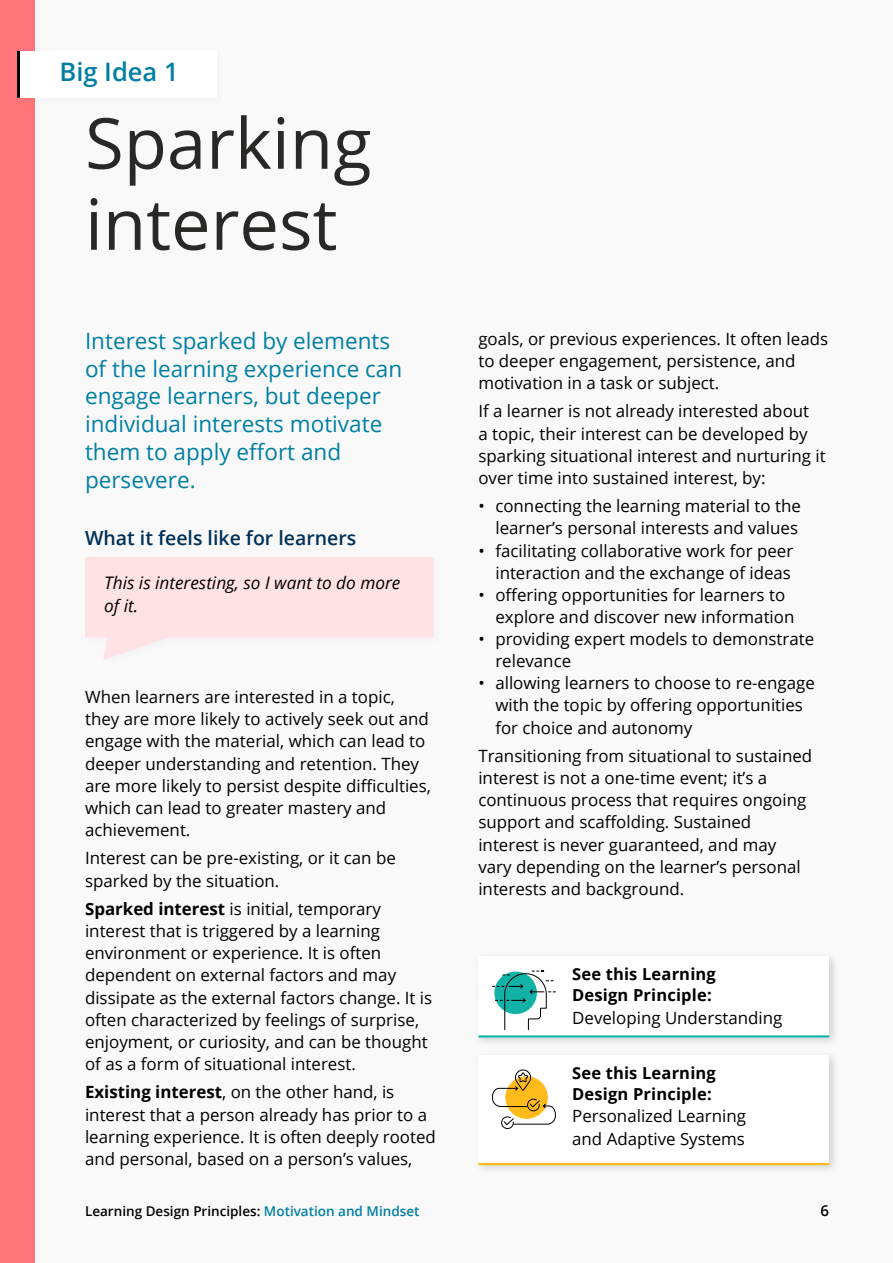
<style>
.page{position:relative;width:893px;height:1263px;background:#f9f9f9}
.page>*{position:absolute;margin:0;border:0;box-sizing:border-box;transform-origin:0 0}
.H1_-_black{font:70.5px/81px "Open Sans";color:#282827}
.Big_idea{font:600 25.5px "Open Sans";color:#007fa3}
.Standfirst{font:22.5px/27.8px "Open Sans";color:#007fa3}
.H3{font:600 19.5px "Open Sans";color:#003057}
.t1{font:italic 17.25px/22.5px "Open Sans";color:#000}
.Body{font:16.8px/22.2px "Open Sans";color:#000}
.Body-2{font:700 16.5px/21px "Open Sans";letter-spacing:.01em;color:#000}
.t2{font:600 15px "Open Sans";color:#000}
.t3{font:600 13.5px "Open Sans";color:#000}
.s1{font-weight:700}
.s2{color:#007fa3}
</style>
<div class="page">
<div style="left:0;top:0;width:34px;height:1263px;background:#ff757a"></div>
<div style="left:13px;top:47px;width:214px;height:61px;background:#000;opacity:.03"></div>
<div style="left:17px;top:51px;width:200px;height:47px;background:#fff"></div>
<hr style="left:17px;top:51px;width:3px;height:47px;background:#000">
<svg style="left:85px;top:557px;width:349px;height:103px"></svg>
<div style="left:474px;top:951px;width:365px;height:97px;background:#000;opacity:.15"></div>
<div style="left:478px;top:956px;width:351px;height:81px;background:#fff"></div>
<hr style="left:478px;top:1035px;width:351px;height:2px;background:#12b2a6">
<svg style="left:492px;top:970px;width:64px;height:61px"></svg>
<div style="left:474px;top:1050px;width:365px;height:124px;background:#000;opacity:.15"></div>
<div style="left:478px;top:1054px;width:351px;height:110px;background:#fff"></div>
<hr style="left:478px;top:1163px;width:351px;height:2px;background:#ffbb1c">
<svg style="left:492px;top:1069px;width:64px;height:60px"></svg>
<p class="Big_idea" style="left:60px;top:54px;width:121px">Big Idea 1</p>
<h1 class="H1_-_black" style="left:85px;top:101px;width:288px">Sparking interest</h1>
<p class="Standfirst" style="left:85px;top:326px;width:319px">Interest sparked by elements of the learning experience can engage learners, but deeper individual interests motivate them to apply effort and persevere.</p>
<h2 class="H3" style="left:85px;top:525px;width:273px">What it feels like for learners</h2>
<p class="t1" style="left:104px;top:571px;width:298px">This is interesting, so I want to do more of it.</p>
<p class="Body" style="left:85px;top:685px;width:347px">When learners are interested in a topic, they are more likely to actively seek out and engage with the material, which can lead to deeper understanding and retention. They are more likely to persist despite difficulties, which can lead to greater mastery and achievement.</p>
<p class="Body" style="left:85px;top:847px;width:312px">Interest can be pre-existing, or it can be sparked by the situation.</p>
<p class="Body" style="left:85px;top:897px;width:349px"><span class="s1">Sparked interest</span> is initial, temporary interest that is triggered by a learning environment or experience. It is often dependent on external factors and may dissipate as the external factors change. It is often characterized by feelings of surprise, enjoyment, or curiosity, and can be thought of as a form of situational interest.</p>
<p class="Body" style="left:85px;top:1081px;width:352px"><span class="s1">Existing interest</span>, on the other hand, is interest that a person already has prior to a learning experience. It is often deeply rooted and personal, based on a person’s values,</p>
<p class="Body" style="left:478px;top:327px;width:351px">goals, or previous experiences. It often leads to deeper engagement, persistence, and motivation in a task or subject.</p>
<p class="Body" style="left:478px;top:400px;width:349px">If a learner is not already interested about<br>a topic, their interest can be developed by sparking situational interest and nurturing it over time into sustained interest, by:</p>
<p class="Body" style="left:478px;top:495px;width:324px;text-align:right">• connecting the learning material to the learner’s personal interests and values</p>
<p class="Body" style="left:478px;top:539px;width:316px;text-align:right">• facilitating collaborative work for peer interaction and the exchange of ideas</p>
<p class="Body" style="left:495px;top:583px;width:301px;text-indent:-17px">• offering opportunities for learners to explore and discover new information</p>
<p class="Body" style="left:495px;top:627px;width:320px;text-indent:-17px">• providing expert models to demonstrate relevance</p>
<p class="Body" style="left:495px;top:672px;width:321px;text-indent:-17px">• allowing learners to choose to re-engage with the topic by offering opportunities for choice and autonomy</p>
<p class="Body" style="left:478px;top:744px;width:335px">Transitioning from situational to sustained interest is not a one-time event; it’s a continuous process that requires ongoing support and scaffolding. Sustained interest is never guaranteed, and may vary depending on the learner’s personal interests and background.</p>
<p class="Body-2" style="left:572px;top:963px;width:145px">See this Learning<br>Design Principle:</p>
<p class="Body" style="left:572px;top:1006px;width:212px">Developing Understanding</p>
<p class="Body-2" style="left:572px;top:1062px;width:145px">See this Learning<br>Design Principle:</p>
<p class="Body" style="left:572px;top:1105px;width:175px">Personalized Learning and Adaptive Systems</p>
<p class="t3" style="left:85px;top:1202px;width:336px">Learning Design Principles: <span class="s2">Motivation and Mindset</span></p>
<p class="t2" style="left:821px;top:1200px;width:10px">6</p>
</div>
